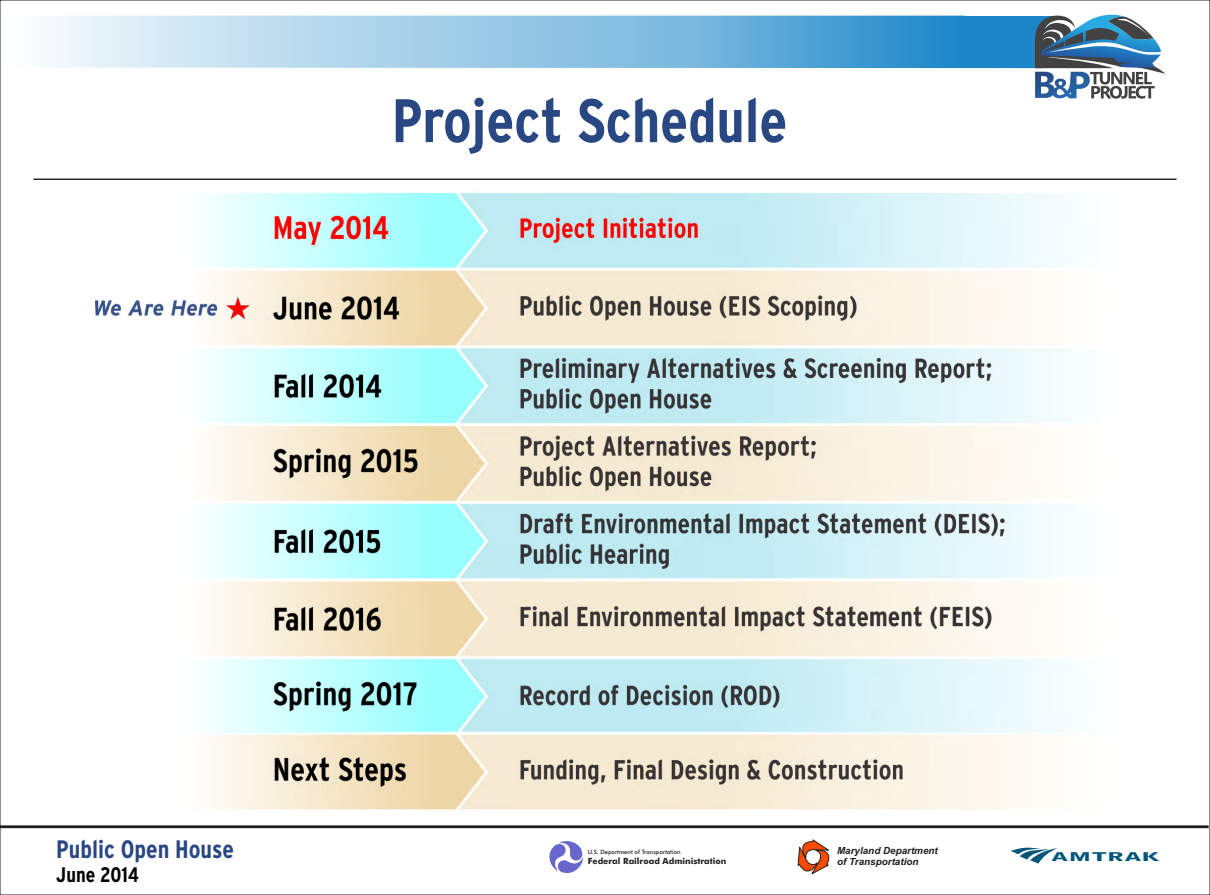
<style>
.page{position:relative;width:1210px;height:895px;background:#fff}
.page>*{position:absolute;margin:0;border:0;box-sizing:border-box;transform-origin:0 0}
.t1{font:700 condensed 61.25px "Interstate";color:#284783}
.t2{font:700 condensed 25.2px "Interstate";color:#284783}
.t3{font:700 condensed 21px "Interstate";color:#000}
.t4{font:900 12px "Bell Gothic Std";color:#00567a;scale:2.15 1}
.t5{font:italic 700 9.83px/11px "Arial";color:#231f20}
.t6{font:700 8.5px "Futura BT";color:#231f20}
.t7{font:500 5.95px "Futura BT";color:#231f20}
</style>
<div class="page">
<hr style="left:0;top:825px;width:1208px;height:3px;background:#231f20">
<svg style="left:549px;top:841px;width:34px;height:33px"></svg>
<svg style="left:798px;top:839px;width:32px;height:36px"></svg>
<svg style="left:47px;top:16px;width:988px;height:52px;background:#8ac1e2"></svg>
<svg style="left:1035px;top:14px;width:130px;height:85px"></svg>
<svg style="left:1010px;top:847px;width:47px;height:16px"></svg>
<hr style="left:33px;top:178px;width:1143px;height:2px;background:#231f20">
<img style="left:95px;top:193px;width:970px;height:617px">
<h1 class="t1" style="left:392px;top:93px;width:397px">Project Schedule</h1>
<h2 class="t2" style="left:56px;top:837px;width:179px">Public Open House</h2>
<h3 class="t3" style="left:56px;top:865px;width:84px">June 2014</h3>
<p class="t7" style="left:588px;top:849px;width:94px">U.S. Department of Transportation</p>
<p class="t5" style="left:837px;top:846px;width:102px">Maryland Department of Transportation</p>
<p class="t6" style="left:588px;top:857px;width:140px">Federal Railroad Administration</p>
<p class="t4" style="left:1051px;top:852px;width:52px">AMTRAK</p>
</div>
